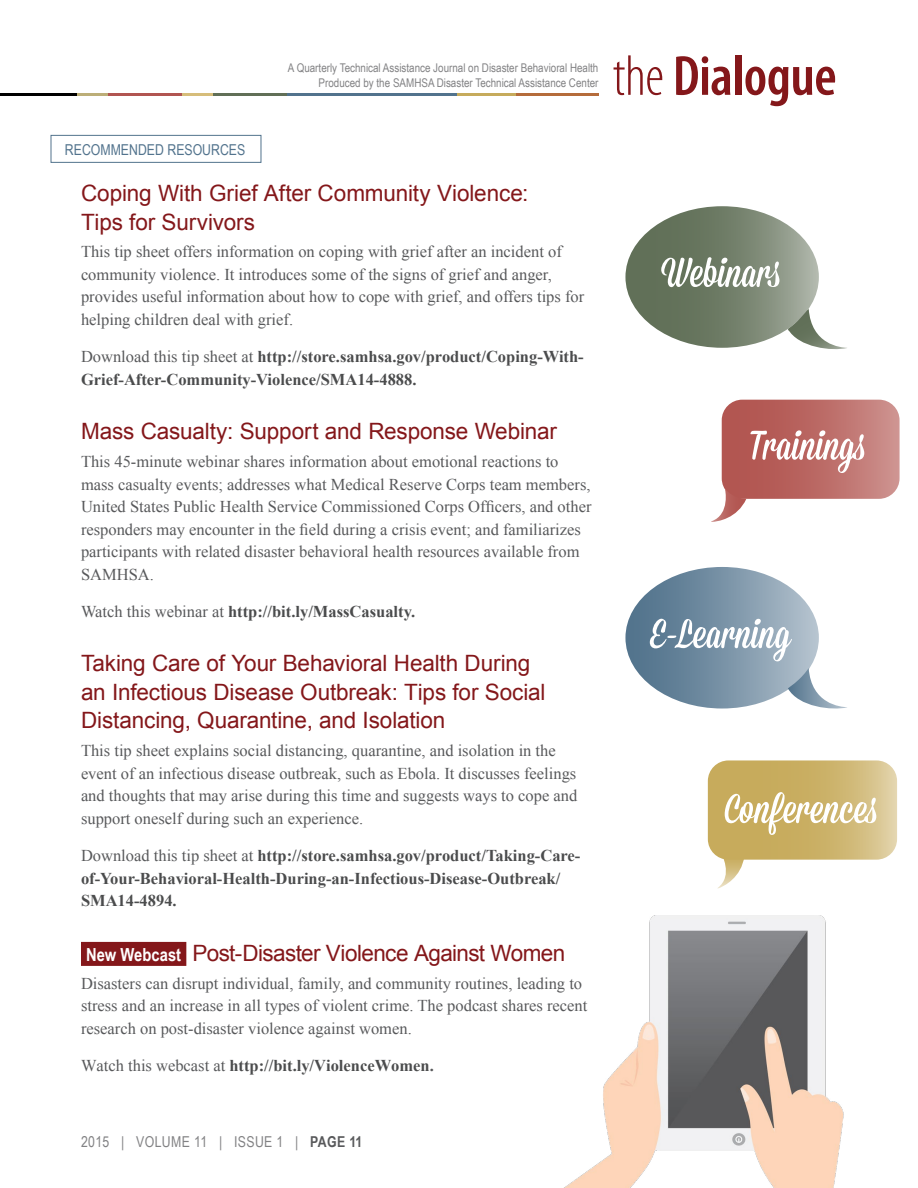
<style>
.page{position:relative;width:918px;height:1188px;background:#fff}
.page>*{position:absolute;margin:0;border:0;box-sizing:border-box;transform-origin:0 0}
.t1{font:600 condensed 57px "Myriad Pro";letter-spacing:-.01em;color:#84171a}
.RecResource{font:22.5px/28.5px "Arial";letter-spacing:-.005em;color:#84171a}
.RecResource-2{font:22.5px "Arial";letter-spacing:-.025em;color:#84171a}
.Body_Text{font:16.5px/22.5px "Times New Roman";color:#58595b}
.Body_Text-2{font:700 16.5px/22.5px "Times New Roman";color:#4b4c4d}
.t2{font:15px "Arial Narrow";letter-spacing:.025em;color:#828284}
.special_feature{font:15px "Arial Narrow";color:#52738d}
.t3{font:12px/14.2px "Arial Narrow";color:#828284;text-align:right}
.s1{font-weight:300}
.s2{font-weight:400;color:#58595b}
.s3{font-family:"Arial Narrow";font-weight:700;font-size:18px;color:#fff}
.s4{color:#58595b}
.s5{font-weight:700;color:#58595b}
</style>
<div class="page">
<hr style="left:515px;top:93px;width:83px;height:3px;background:#b56c3b">
<hr style="left:287px;top:93px;width:172px;height:3px;background:#52738d">
<hr style="left:457px;top:93px;width:59px;height:3px;background:#c6ab5c">
<hr style="left:212px;top:93px;width:75px;height:3px;background:#616f57">
<hr style="left:107px;top:93px;width:75px;height:3px;background:#b15551">
<hr style="left:182px;top:93px;width:30px;height:3px;background:#d6bd7a">
<div style="left:51px;top:135px;width:210px;height:28px;border:1px solid #52738d"></div>
<hr style="left:0;top:93px;width:78px;height:3px;background:#000">
<hr style="left:78px;top:93px;width:30px;height:3px;background:#bcae78">
<div style="left:81px;top:942px;width:105px;height:24px;background:#84171a"></div>
<img style="left:564px;top:915px;width:280px;height:273px">
<svg style="left:625px;top:206px;width:222px;height:144px"></svg>
<svg style="left:711px;top:400px;width:189px;height:122px"></svg>
<svg style="left:708px;top:760px;width:189px;height:129px"></svg>
<svg style="left:625px;top:567px;width:222px;height:142px"></svg>
<p class="t3" style="left:288px;top:61px;width:312px">A Quarterly Technical Assistance Journal on Disaster Behavioral Health<br>Produced by the SAMHSA Disaster Technical Assistance Center</p>
<h1 class="t1" style="left:613px;top:45px;width:225px"><span class="s1">the</span> Dialogue</h1>
<h1 class="special_feature" style="left:65px;top:139px;width:182px">RECOMMENDED RESOURCES</h1>
<h1 class="RecResource" style="left:81px;top:179px;width:449px">Coping With Grief After Community Violence:<br>Tips for Survivors</h1>
<p class="Body_Text" style="left:81px;top:240px;width:505px">This tip sheet offers information on coping with grief after an incident of community violence. It introduces some of the signs of grief and anger, provides useful information about how to cope with grief, and offers tips for helping children deal with grief.</p>
<p class="Body_Text-2" style="left:81px;top:345px;width:504px"><span class="s2">Download this tip sheet at</span> http://store.samhsa.gov/product/Coping-With-<br>Grief-After-Community-Violence/SMA14-4888.</p>
<h1 class="RecResource" style="left:81px;top:417px;width:477px">Mass Casualty: Support and Response Webinar</h1>
<p class="Body_Text" style="left:81px;top:450px;width:512px">This 45-minute webinar shares information about emotional reactions to mass casualty events; addresses what Medical Reserve Corps team members, United States Public Health Service Commissioned Corps Officers, and other responders may encounter in the field during a crisis event; and familiarizes participants with related disaster behavioral health resources available from SAMHSA.</p>
<p class="Body_Text-2" style="left:81px;top:600px;width:336px"><span class="s2">Watch this webinar at</span> http://bit.ly/MassCasualty.</p>
<h1 class="RecResource" style="left:81px;top:650px;width:466px">Taking Care of Your Behavioral Health During an Infectious Disease Outbreak: Tips for Social<br>Distancing, Quarantine, and Isolation</h1>
<p class="Body_Text" style="left:81px;top:739px;width:498px">This tip sheet explains social distancing, quarantine, and isolation in the event of an infectious disease outbreak, such as Ebola. It discusses feelings and thoughts that may arise during this time and suggests ways to cope and support oneself during such an experience.</p>
<p class="Body_Text-2" style="left:81px;top:844px;width:501px"><span class="s2">Download this tip sheet at</span> http://store.samhsa.gov/product/Taking-Care&shy;of-Your-Behavioral-Health-During-an-Infectious-Disease-Outbreak/<br>SMA14-4894.</p>
<h1 class="RecResource-2" style="left:86px;top:938px;width:481px"><span class="s3">New Webcast</span> Post-Disaster Violence Against Women</h1>
<p class="Body_Text" style="left:81px;top:972px;width:508px">Disasters can disrupt individual, family, and community routines, leading to stress and an increase in all types of violent crime. The podcast shares recent research on post-disaster violence against women.</p>
<p class="Body_Text-2" style="left:81px;top:1054px;width:354px"><span class="s2">Watch this webcast at</span> http://bit.ly/ViolenceWomen<span class="s4">.</span></p>
<p class="t2" style="left:81px;top:1131px;width:283px">2015 | VOLUME 11 | ISSUE 1 | <span class="s5">PAGE 11</span></p>
</div>
